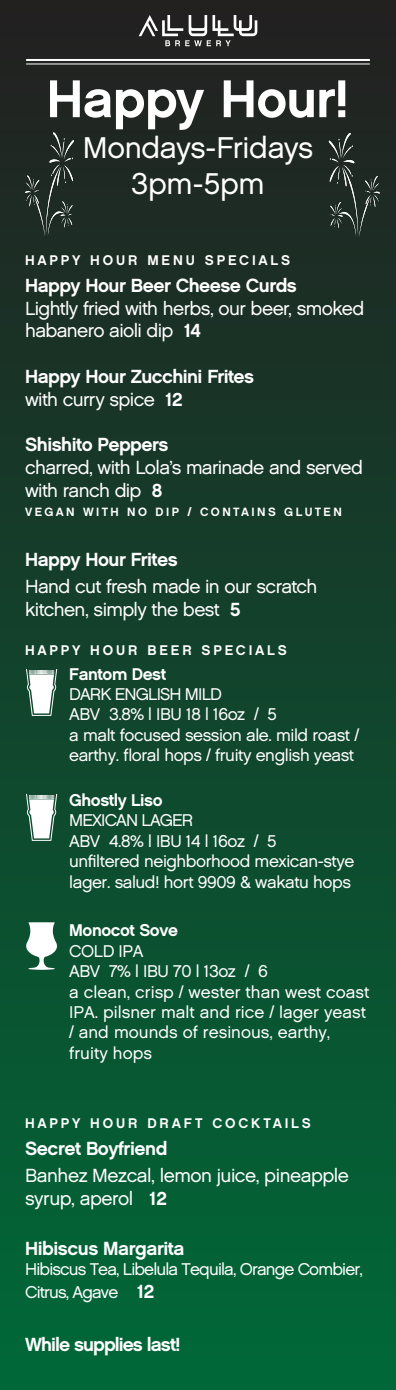
<style>
.page{position:relative;width:396px;height:1390px;background:#fff}
.page>*{position:absolute;margin:0;border:0;box-sizing:border-box;transform-origin:0 0}
.t1{font:53px "Chalet New York Nineteen Sixty";letter-spacing:-.015em;color:#fff}
.t2{font:30px/36px "Chalet London Nineteen Sixty";letter-spacing:-.015em;color:#fff;text-align:center}
.t3{font:19px/22.8px "Chalet London Nineteen Sixty";letter-spacing:-.03em;color:#fff}
.t4{font:19px "Chalet New York Nineteen Sixty";letter-spacing:-.03em;color:#fff}
.t5{font:19px "Chalet New York Nineteen Sixty";letter-spacing:-.05em;color:#fff}
.t6{font:17px/20.4px "Chalet London Nineteen Sixty";letter-spacing:-.025em;color:#fff}
.t7{font:17px/20.4px "Chalet London Nineteen Sixty";color:#fff}
.t8{font:17px/22.8px "Chalet London Nineteen Sixty";letter-spacing:-.05em;color:#fff}
.t9{font:17px "Chalet New York Nineteen Sixty";letter-spacing:-.025em;color:#fff}
.t10{font:14px "Chalet New York Nineteen Sixty";letter-spacing:.195em;color:#fff}
.t11{font:12px "Chalet New York Nineteen Sixty";letter-spacing:.19em;color:#fff}
.s1{font-family:"Chalet New York Nineteen Eighty"}
.s2{font-family:"Chalet New York Nineteen Sixty"}
.s3{font-family:"Chalet New York Nineteen Sixty";font-size:19px}
</style>
<div class="page">
<div style="left:0;top:0;width:395px;height:1390px;background:linear-gradient(to bottom,#232020,#006938)"></div>
<svg style="left:138px;top:15px;width:119px;height:31px;background:#595958"></svg>
<hr style="left:26px;top:59px;width:343px;height:2px;background:#fff">
<hr style="left:26px;top:64px;width:343px;height:1px;background:#fff">
<svg style="left:26px;top:794px;width:31px;height:47px"></svg>
<svg style="left:26px;top:669px;width:31px;height:47px"></svg>
<svg style="left:328px;top:133px;width:51px;height:104px;background:#2f3a34"></svg>
<svg style="left:25px;top:132px;width:49px;height:104px;background:#2f3a34"></svg>
<svg style="left:23px;top:922px;width:37px;height:48px"></svg>
<h1 class="t1" style="left:47px;top:66px;width:304px">Happy Hour!</h1>
<h2 class="t2" style="left:83px;top:130px;width:232px">Mondays-Fridays<br>3pm-5pm</h2>
<p class="t10" style="left:25px;top:251px;width:266px">HAPPY HOUR MENU SPECIALS</p>
<p class="t4" style="left:25px;top:273px;width:273px">Happy Hour Beer Cheese Curds</p>
<p class="t3" style="left:25px;top:296px;width:340px">Lightly fried with herbs, our beer, smoked habanero aioli dip <span class="s1">14</span></p>
<p class="t4" style="left:25px;top:365px;width:230px">Happy Hour Zucchini Frites</p>
<p class="t3" style="left:25px;top:388px;width:159px">with curry spice <span class="s1">12</span></p>
<p class="t4" style="left:25px;top:433px;width:145px">Shishito Peppers</p>
<p class="t3" style="left:25px;top:456px;width:339px">charred, with Lola’s marinade and served with ranch dip <span class="s1">8</span></p>
<p class="t11" style="left:25px;top:505px;width:318px">VEGAN WITH NO DIP / CONTAINS GLUTEN</p>
<p class="t4" style="left:25px;top:548px;width:154px">Happy Hour Frites</p>
<p class="t3" style="left:25px;top:575px;width:293px">Hand cut fresh made in our scratch kitchen, simply the best <span class="s2">5</span></p>
<p class="t10" style="left:25px;top:642px;width:263px">HAPPY HOUR BEER SPECIALS</p>
<p class="t9" style="left:69px;top:663px;width:98px">Fantom Dest</p>
<p class="t6" style="left:69px;top:684px;width:291px">DARK ENGLISH MILD<br>ABV 3.8% | IBU 18 | 16oz / 5<br>a malt focused session ale. mild roast / earthy. floral hops / fruity english yeast</p>
<p class="t9" style="left:69px;top:790px;width:95px">Ghostly Liso</p>
<p class="t6" style="left:69px;top:810px;width:286px">MEXICAN LAGER<br>ABV 4.8% | IBU 14 | 16oz / 5<br>unfiltered neighborhood mexican-stye lager. salud! hort 9909 &amp; wakatu hops</p>
<p class="t9" style="left:69px;top:920px;width:110px">Monocot Sove</p>
<p class="t7" style="left:69px;top:940px;width:301px">COLD IPA<br>ABV 7% | IBU 70 | 13oz / 6<br>a clean, crisp / wester than west coast<br>IPA. pilsner malt and rice / lager yeast / and mounds of resinous, earthy, fruity hops</p>
<p class="t10" style="left:25px;top:1115px;width:287px">HAPPY HOUR DRAFT COCKTAILS</p>
<p class="t4" style="left:25px;top:1137px;width:144px">Secret Boyfriend</p>
<p class="t3" style="left:25px;top:1164px;width:325px">Banhez Mezcal, lemon juice, pineapple syrup, aperol <span class="s2">12</span></p>
<p class="t4" style="left:25px;top:1236px;width:161px">Hibiscus Margarita</p>
<p class="t8" style="left:25px;top:1257px;width:339px">Hibiscus Tea, Libelula Tequila, Orange Combier,<br>Citrus, Agave <span class="s3">12</span></p>
<p class="t5" style="left:25px;top:1333px;width:157px">While supplies last!</p>
</div>
